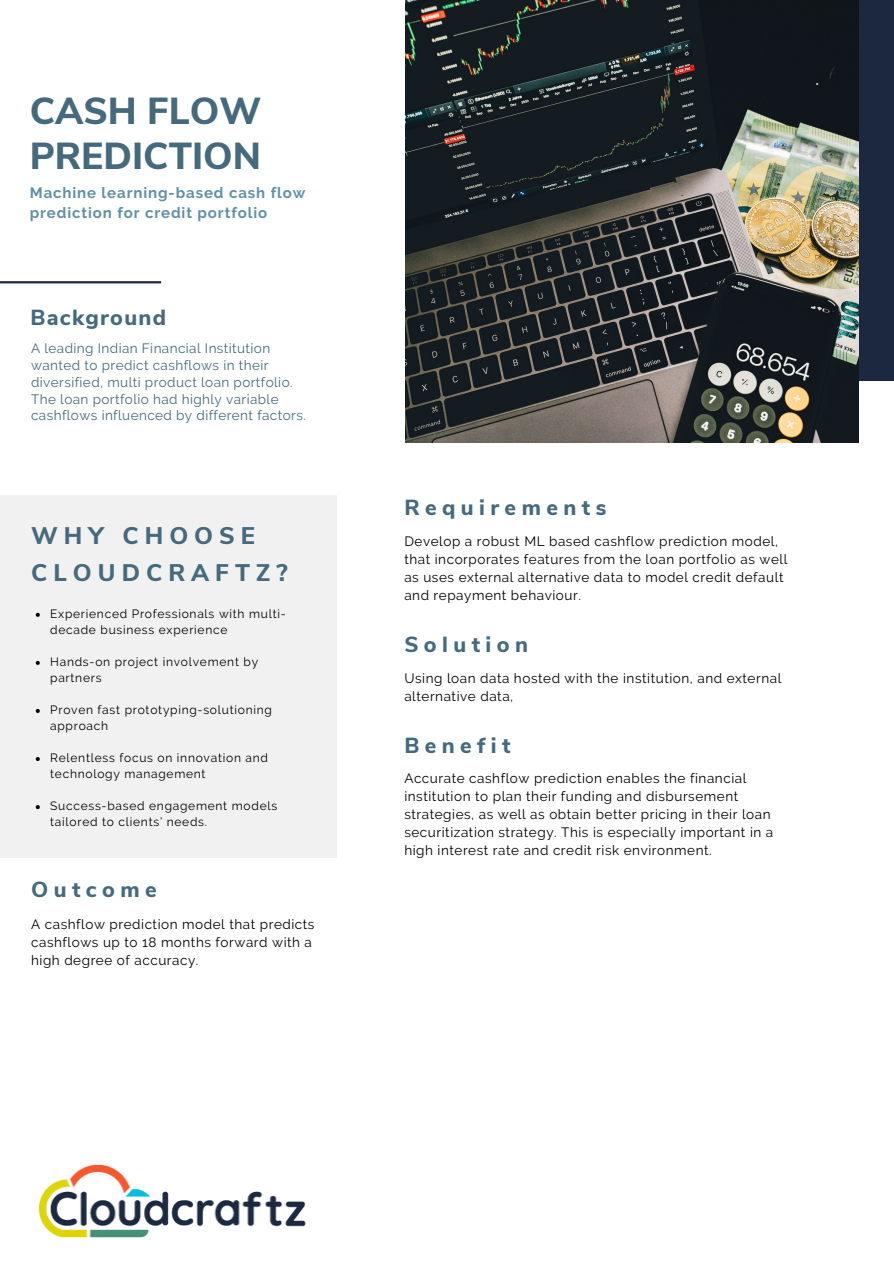
<style>
.page{position:relative;width:894px;height:1264px;background:#fff}
.page>*{position:absolute;margin:0;border:0;box-sizing:border-box;transform-origin:0 0}
.t1{font:800 37.5px/45px "Nunito Sans";color:#456a7d}
.t2{font:800 24px/37.2px "Nunito Sans";letter-spacing:.25em;color:#456a7d}
.t3{font:800 21.75px "Nunito Sans";letter-spacing:.25em;color:#456a7d}
.t4{font:800 21.75px "Nunito Sans";letter-spacing:.06em;color:#456a7d}
.t5{font:700 15px/20.2px "Raleway";letter-spacing:.06em;color:#6190a8}
.t6{font:13.5px/18px "Raleway";letter-spacing:.04em;color:#000}
.t7{font:13.5px/17px "Raleway";letter-spacing:.03em;color:#456a7d}
.t8{font:12px/16px "Raleway";letter-spacing:.06em;color:#000}
</style>
<div class="page">
<div style="left:561px;top:0;width:332px;height:381px;background:#1b283f"></div>
<img style="left:405px;top:0;width:453px;height:442px">
<div style="left:0;top:495px;width:337px;height:363px;background:#f1f1f1"></div>
<hr style="left:0;top:281px;width:161px;height:2px;background:#1b283f">
<img style="left:38px;top:1164px;width:268px;height:74px">
<svg style="left:36px;top:613px;width:4px;height:4px"></svg>
<svg style="left:36px;top:661px;width:4px;height:4px"></svg>
<svg style="left:36px;top:709px;width:4px;height:4px"></svg>
<svg style="left:36px;top:757px;width:4px;height:4px"></svg>
<svg style="left:36px;top:805px;width:4px;height:4px"></svg>
<h1 class="t1" style="left:30px;top:89px;width:233px">CASH FLOW<br>PREDICTION</h1>
<p class="t5" style="left:30px;top:182px;width:277px">Machine learning-based cash flow prediction for credit portfolio</p>
<h3 class="t4" style="left:30px;top:303px;width:137px">Background</h3>
<p class="t7" style="left:31px;top:339px;width:276px">A leading Indian Financial Institution wanted to predict cashflows in their diversified, multi product loan portfolio.<br>The loan portfolio had highly variable cashflows influenced by different factors.</p>
<h2 class="t2" style="left:31px;top:517px;width:258px">WHY CHOOSE<br>CLOUDCRAFTZ?</h2>
<p class="t8" style="left:50px;top:605px;width:237px">Experienced Professionals with multi&shy;decade business experience</p>
<p class="t8" style="left:50px;top:653px;width:209px">Hands-on project involvement by partners</p>
<p class="t8" style="left:50px;top:701px;width:223px">Proven fast prototyping-solutioning approach</p>
<p class="t8" style="left:50px;top:749px;width:219px">Relentless focus on innovation and technology management</p>
<p class="t8" style="left:50px;top:797px;width:228px">Success-based engagement models tailored to clients’ needs.</p>
<h3 class="t3" style="left:31px;top:875px;width:127px">Outcome</h3>
<p class="t6" style="left:31px;top:914px;width:285px">A cashflow prediction model that predicts cashflows up to 18 months forward with a high degree of accuracy.</p>
<h3 class="t3" style="left:404px;top:492px;width:203px">Requirements</h3>
<p class="t6" style="left:404px;top:532px;width:384px">Develop a robust ML based cashflow prediction model, that incorporates features from the loan portfolio as well as uses external alternative data to model credit default and repayment behaviour.</p>
<h3 class="t3" style="left:404px;top:629px;width:125px">Solution</h3>
<p class="t6" style="left:404px;top:669px;width:378px">Using loan data hosted with the institution, and external alternative data,</p>
<h3 class="t3" style="left:404px;top:731px;width:108px">Benefit</h3>
<p class="t6" style="left:404px;top:769px;width:370px">Accurate cashflow prediction enables the financial institution to plan their funding and disbursement strategies, as well as obtain better pricing in their loan securitization strategy. This is especially important in a high interest rate and credit risk environment.</p>
</div>
